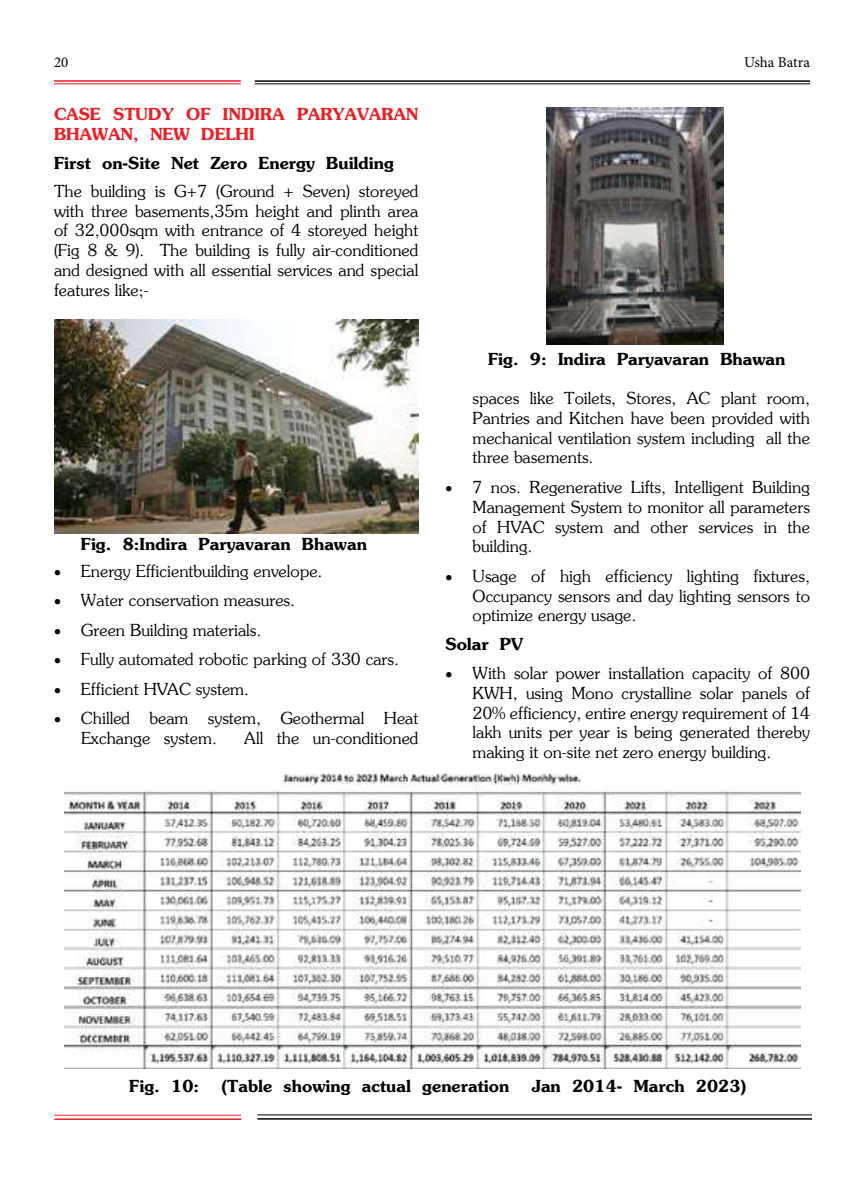
<style>
.page{position:relative;width:864px;height:1188px;background:#fff}
.page>*{position:absolute;margin:0;border:0;box-sizing:border-box;transform-origin:0 0}
.t1{font:16.5px/19.8px "Souvenir";color:#000;text-align:justify}
.t2{font:700 16.5px "Souvenir";color:#000}
.t3{font:700 16.5px/19.8px "Souvenir";color:#ed1d24}
.t4{font:15px "Minion Pro";color:#000}
</style>
<div class="page">
<hr style="left:255px;top:80px;width:555px;height:2px;background:#000">
<hr style="left:255px;top:83px;width:555px;height:1px;background:#000">
<hr style="left:54px;top:80px;width:187px;height:2px;background:#ed1d24">
<hr style="left:54px;top:83px;width:187px;height:1px;background:#ed1d24">
<hr style="left:257px;top:1118px;width:555px;height:2px;background:#000">
<hr style="left:257px;top:1115px;width:555px;height:1px;background:#000">
<hr style="left:54px;top:1118px;width:187px;height:2px;background:#ed1d24">
<hr style="left:54px;top:1115px;width:187px;height:1px;background:#ed1d24">
<img style="left:54px;top:320px;width:364px;height:214px">
<img style="left:546px;top:108px;width:178px;height:236px">
<img style="left:65px;top:773px;width:735px;height:295px">
<p class="t4" style="left:54px;top:52px;width:16px">20</p>
<p class="t4" style="left:744px;top:52px;width:67px">Usha Batra</p>
<p class="t3" style="left:54px;top:105px;width:366px">CASE STUDY OF INDIRA PARYAVARAN<br>BHAWAN, NEW DELHI</p>
<p class="t2" style="left:54px;top:153px;width:341px">First on-Site Net Zero Energy Building</p>
<p class="t1" style="left:54px;top:181px;width:366px">The building is G+7 (Ground + Seven) storeyed with three basements,35m height and plinth area of 32,000sqm with entrance of 4 storeyed height (Fig 8 &amp; 9). The building is fully air-conditioned and designed with all essential services and special features like;-</p>
<p class="t2" style="left:81px;top:535px;width:288px">Fig. 8:Indira Paryavaran Bhawan</p>
<p class="t1" style="left:54px;top:561px;width:270px">• Energy Efficientbuilding envelope.</p>
<p class="t1" style="left:54px;top:591px;width:243px">• Water conservation measures.</p>
<p class="t1" style="left:54px;top:620px;width:209px">• Green Building materials.</p>
<p class="t1" style="left:54px;top:649px;width:347px">• Fully automated robotic parking of 330 cars.</p>
<p class="t1" style="left:54px;top:679px;width:197px">• Efficient HVAC system.</p>
<p class="t1" style="left:81px;top:708px;width:339px;text-indent:-27px">• Chilled beam system, Geothermal Heat<br>Exchange system.</p>
<p class="t1" style="left:244px;top:728px;width:176px">All the un-conditioned</p>
<p class="t2" style="left:488px;top:349px;width:299px">Fig. 9: Indira Paryavaran Bhawan</p>
<p class="t1" style="left:472px;top:388px;width:339px">spaces like Toilets, Stores, AC plant room, Pantries and Kitchen have been provided with mechanical ventilation system including all the three basements.</p>
<p class="t1" style="left:472px;top:477px;width:339px;text-indent:-27px">• 7 nos. Regenerative Lifts, Intelligent Building Management System to monitor all parameters of HVAC system and other services in the building.</p>
<p class="t1" style="left:472px;top:566px;width:339px;text-indent:-27px">• Usage of high efficiency lighting fixtures, Occupancy sensors and day lighting sensors to optimize energy usage.</p>
<p class="t2" style="left:446px;top:634px;width:79px">Solar PV</p>
<p class="t1" style="left:472px;top:663px;width:339px;text-indent:-27px">• With solar power installation capacity of 800<br>KWH, using Mono crystalline solar panels of 20% efficiency, entire energy requirement of 14 lakh units per year is being generated thereby making it on-site net zero energy building.</p>
<p class="t2" style="left:129px;top:1077px;width:71px">Fig. 10:</p>
<p class="t2" style="left:222px;top:1077px;width:289px">(Table showing actual generation</p>
<p class="t2" style="left:532px;top:1077px;width:216px">Jan 2014- March 2023)</p>
</div>
